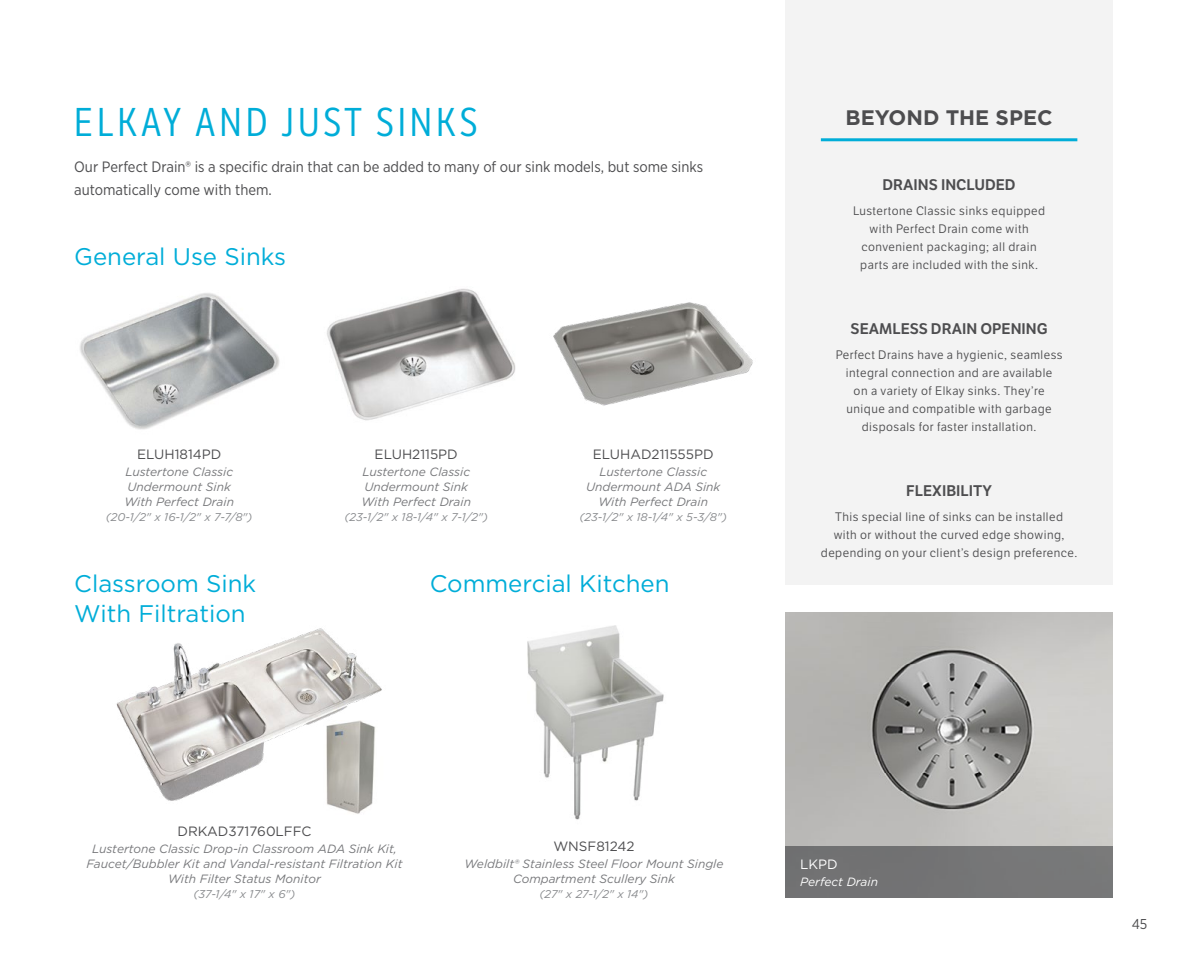
<style>
.page{position:relative;width:1188px;height:972px;background:#fff}
.page>*{position:absolute;margin:0;border:0;box-sizing:border-box;transform-origin:0 0}
.t1{font:39px "LFT Etica Condensed";letter-spacing:.1em;color:#00add8}
.t2{font:24px/30px "Gotham";color:#00add8}
.t3{font:700 21px "Gotham";color:#4d4d4f}
.t4{font:15px/22.5px "Gotham Narrow";color:#4d4d4f}
.t5{font:15px "LFT Etica SB";color:#4d4d4f}
.t6{font:14.25px "Gotham Narrow";color:#4d4d4f}
.t7{font:13.5px "Gotham";color:#4d4d4f}
.t8{font:13.5px "Gotham";color:#fff}
.t9{font:12px/18px "LFT Etica";letter-spacing:.04em;color:#4d4d4f;text-align:center}
.t10{font:italic 12px/15px "Gotham";color:#77787b;text-align:center}
.t11{font:italic 12px "Gotham";color:#fff}
.t12{font:italic 11.25px "Gotham";color:#898b8e}
</style>
<div class="page">
<hr style="left:0;top:272px;width:1px;height:165px;background:#000">
<div style="left:785px;top:0;width:328px;height:585px;background:#f3f3f3"></div>
<img style="left:80px;top:293px;width:200px;height:137px">
<img style="left:527px;top:625px;width:137px;height:195px">
<img style="left:327px;top:288px;width:189px;height:133px">
<img style="left:553px;top:302px;width:200px;height:104px">
<img style="left:339px;top:808px;width:27px;height:6px">
<img style="left:116px;top:628px;width:266px;height:180px">
<img style="left:785px;top:612px;width:328px;height:235px">
<div style="left:785px;top:847px;width:328px;height:51px;background:#747475"></div>
<hr style="left:821px;top:138px;width:256px;height:3px;background:#00add8">
<h1 class="t1" style="left:74px;top:100px;width:405px">ELKAY AND JUST SINKS</h1>
<p class="t4" style="left:74px;top:156px;width:630px">Our Perfect Drain® is a specific drain that can be added to many of our sink models, but some sinks automatically come with them.</p>
<h2 class="t2" style="left:74px;top:241px;width:214px">General Use Sinks</h2>
<p class="t7" style="left:137px;top:445px;width:86px">ELUH1814PD</p>
<p class="t10" style="left:124px;top:464px;width:111px;text-align:left">Lustertone Classic<br>Undermount Sink<br>With Perfect Drain</p>
<p class="t12" style="left:106px;top:510px;width:148px">(20-1/2" x 16-1/2" x 7-7/8")</p>
<h2 class="t2" style="left:74px;top:568px;width:183px">Classroom Sink<br>With Filtration</h2>
<p class="t7" style="left:375px;top:445px;width:85px">ELUH2115PD</p>
<p class="t10" style="left:361px;top:464px;width:111px;text-align:left">Lustertone Classic<br>Undermount Sink<br>With Perfect Drain</p>
<p class="t12" style="left:345px;top:510px;width:145px">(23-1/2" x 18-1/4" x 7-1/2")</p>
<p class="t7" style="left:593px;top:445px;width:122px">ELUHAD211555PD</p>
<p class="t10" style="left:586px;top:464px;width:136px">Lustertone Classic<br>Undermount ADA Sink<br>With Perfect Drain</p>
<p class="t12" style="left:580px;top:510px;width:149px">(23-1/2" x 18-1/4" x 5-3/8")</p>
<h2 class="t2" style="left:430px;top:568px;width:241px">Commercial Kitchen</h2>
<h3 class="t3" style="left:846px;top:103px;width:209px">BEYOND THE SPEC</h3>
<p class="t5" style="left:882px;top:176px;width:135px">DRAINS INCLUDED</p>
<p class="t9" style="left:853px;top:202px;width:194px">Lustertone Classic sinks equipped with Perfect Drain come with convenient packaging; all drain parts are included with the sink.</p>
<p class="t5" style="left:851px;top:320px;width:199px">SEAMLESS DRAIN OPENING</p>
<p class="t9" style="left:836px;top:346px;width:228px">Perfect Drains have a hygienic, seamless integral connection and are available<br>on a variety of Elkay sinks. They’re unique and compatible with garbage disposals for faster installation.</p>
<p class="t5" style="left:906px;top:482px;width:87px">FLEXIBILITY</p>
<p class="t9" style="left:821px;top:508px;width:258px">This special line of sinks can be installed<br>with or without the curved edge showing, depending on your client’s design preference.</p>
<p class="t7" style="left:178px;top:822px;width:135px">DRKAD371760LFFC</p>
<p class="t10" style="left:87px;top:841px;width:317px">Lustertone Classic Drop-in Classroom ADA Sink Kit,<br>Faucet/Bubbler Kit and Vandal-resistant Filtration Kit<br>With Filter Status Monitor</p>
<p class="t12" style="left:194px;top:887px;width:103px">(37-1/4" x 17" x 6")</p>
<p class="t7" style="left:553px;top:837px;width:83px">WNSF81242</p>
<p class="t10" style="left:464px;top:856px;width:261px">Weldbilt® Stainless Steel Floor Mount Single<br>Compartment Scullery Sink</p>
<p class="t12" style="left:540px;top:887px;width:110px">(27" x 27-1/2" x 14")</p>
<p class="t8" style="left:800px;top:856px;width:39px">LKPD</p>
<p class="t11" style="left:800px;top:874px;width:79px">Perfect Drain</p>
<p class="t6" style="left:1132px;top:916px;width:17px">45</p>
</div>
